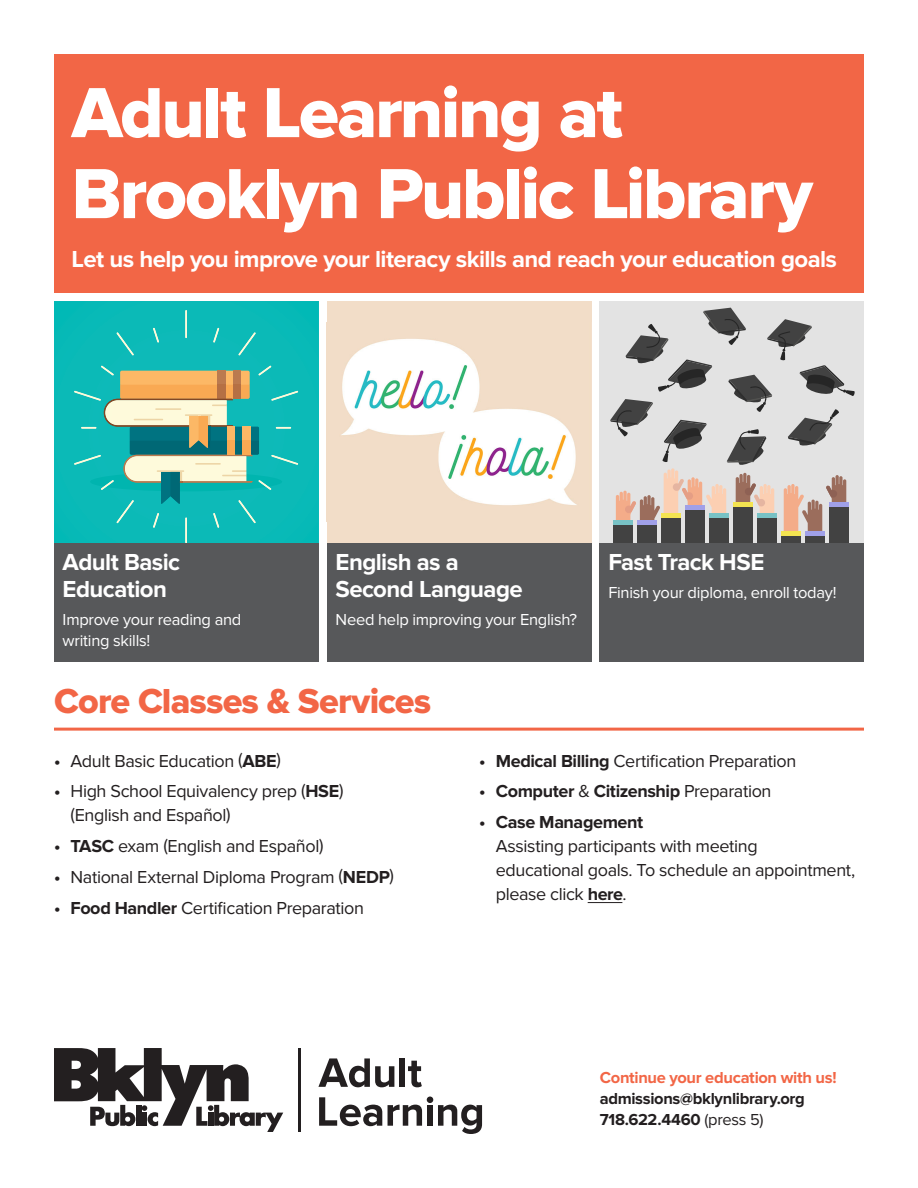
<style>
.page{position:relative;width:918px;height:1188px;background:#fff}
.page>*{position:absolute;margin:0;border:0;box-sizing:border-box;transform-origin:0 0}
.t1{font:73.5px/81px "Proxima Nova Extrabld";letter-spacing:-.03em;color:#fff}
.t2{font:36px "Proxima Nova Extrabld";letter-spacing:-.025em;color:#f26646}
.t3{font:700 24px/27px "Proxima Nova";letter-spacing:-.025em;color:#fff}
.t4{font:18px/24px "Proxima Nova";letter-spacing:-.02em;color:#231f20}
.t5{font:700 18px "Proxima Nova";letter-spacing:-.02em;color:#231f20}
.t6{font:16.5px/21px "Proxima Nova";letter-spacing:-.015em;color:#fff}
.t7{font:700 16.5px/21px "Proxima Nova";letter-spacing:-.02em;color:#231f20}
.t8{font:700 16.5px "Proxima Nova";letter-spacing:-.02em;color:#f26646}
.s1{font-weight:700}
.s2{font-weight:400}
</style>
<div class="page">
<div style="left:54px;top:54px;width:810px;height:239px;background:#f26646"></div>
<hr style="left:54px;top:728px;width:810px;height:3px;background:#f26646">
<svg style="left:318px;top:1058px;width:76px;height:29px"></svg>
<div style="left:400px;top:1058px;width:5px;height:29px;background:#231f20"></div>
<svg style="left:408px;top:1061px;width:14px;height:26px"></svg>
<svg style="left:319px;top:1097px;width:63px;height:29px"></svg>
<svg style="left:388px;top:1097px;width:94px;height:37px"></svg>
<svg style="left:54px;top:1048px;width:229px;height:84px"></svg>
<hr style="left:298px;top:1048px;width:3px;height:84px;background:#231f20">
<hr style="left:588px;top:902px;width:34px;height:1px;background:#231f20">
<div style="left:54px;top:301px;width:264px;height:242px;background:#0bbab7"></div>
<svg style="left:185px;top:310px;width:2px;height:28px"></svg>
<svg style="left:213px;top:328px;width:6px;height:15px"></svg>
<svg style="left:238px;top:332px;width:18px;height:24px"></svg>
<svg style="left:116px;top:332px;width:18px;height:24px"></svg>
<svg style="left:153px;top:328px;width:6px;height:15px"></svg>
<svg style="left:74px;top:366px;width:224px;height:177px;background:#4eb9a9"></svg>
<div style="left:327px;top:301px;width:264px;height:242px;background:#f2ddc8"></div>
<img style="left:341px;top:339px;width:236px;height:166px">
<div style="left:600px;top:301px;width:264px;height:242px;background:#e3e3e3"></div>
<svg style="left:610px;top:308px;width:245px;height:235px"></svg>
<div style="left:54px;top:543px;width:264px;height:119px;background:#57585a"></div>
<div style="left:327px;top:543px;width:264px;height:119px;background:#57585a"></div>
<div style="left:600px;top:543px;width:264px;height:119px;background:#57585a"></div>
<p class="t1" style="left:72px;top:74px;width:743px">Adult Learning at<br>Brooklyn Public Library</p>
<p class="t3" style="left:72px;top:246px;width:767px">Let us help you improve your literacy skills and reach your education goals</p>
<p class="t3" style="left:63px;top:549px;width:119px">Adult Basic<br>Education</p>
<p class="t6" style="left:63px;top:609px;width:180px">Improve your reading and writing skills!</p>
<p class="t3" style="left:336px;top:549px;width:189px">English as a<br>Second Language</p>
<p class="t6" style="left:336px;top:609px;width:243px">Need help improving your English?</p>
<p class="t2" style="left:54px;top:681px;width:379px">Core Classes &amp; Services</p>
<p class="t3" style="left:608px;top:549px;width:158px">Fast Track HSE</p>
<p class="t6" style="left:608px;top:582px;width:230px">Finish your diploma, enroll today!</p>
<p class="t4" style="left:54px;top:749px;width:228px"><span class="s1">•</span> Adult Basic Education (<span class="s1">ABE</span>)</p>
<p class="t4" style="left:70px;top:780px;width:274px;text-indent:-16px"><span class="s1">•</span> High School Equivalency prep (<span class="s1">HSE</span>) (English and Español)</p>
<p class="t4" style="left:54px;top:834px;width:271px"><span class="s1">• TASC</span> exam (English and Español)</p>
<p class="t4" style="left:54px;top:865px;width:341px"><span class="s1">•</span> National External Diploma Program (<span class="s1">NEDP</span>)</p>
<p class="t4" style="left:54px;top:896px;width:312px"><span class="s1">• Food Handler</span> Certification Preparation</p>
<p class="t4" style="left:479px;top:749px;width:319px"><span class="s1">• Medical Billing</span> Certification Preparation</p>
<p class="t5" style="left:479px;top:781px;width:294px">• Computer <span class="s2">&amp;</span> Citizenship <span class="s2">Preparation</span></p>
<p class="t4" style="left:496px;top:810px;width:361px;text-indent:-16px"><span class="s1">• Case Management<br></span>Assisting participants with meeting<br>educational goals. To schedule an appointment, please click <span class="s1">here</span>.</p>
<p class="t8" style="left:600px;top:1068px;width:238px">Continue your education with us!</p>
<p class="t7" style="left:600px;top:1089px;width:207px">admissions@bklynlibrary.org<br>718.622.4460 <span class="s2">(press 5)</span></p>
</div>
